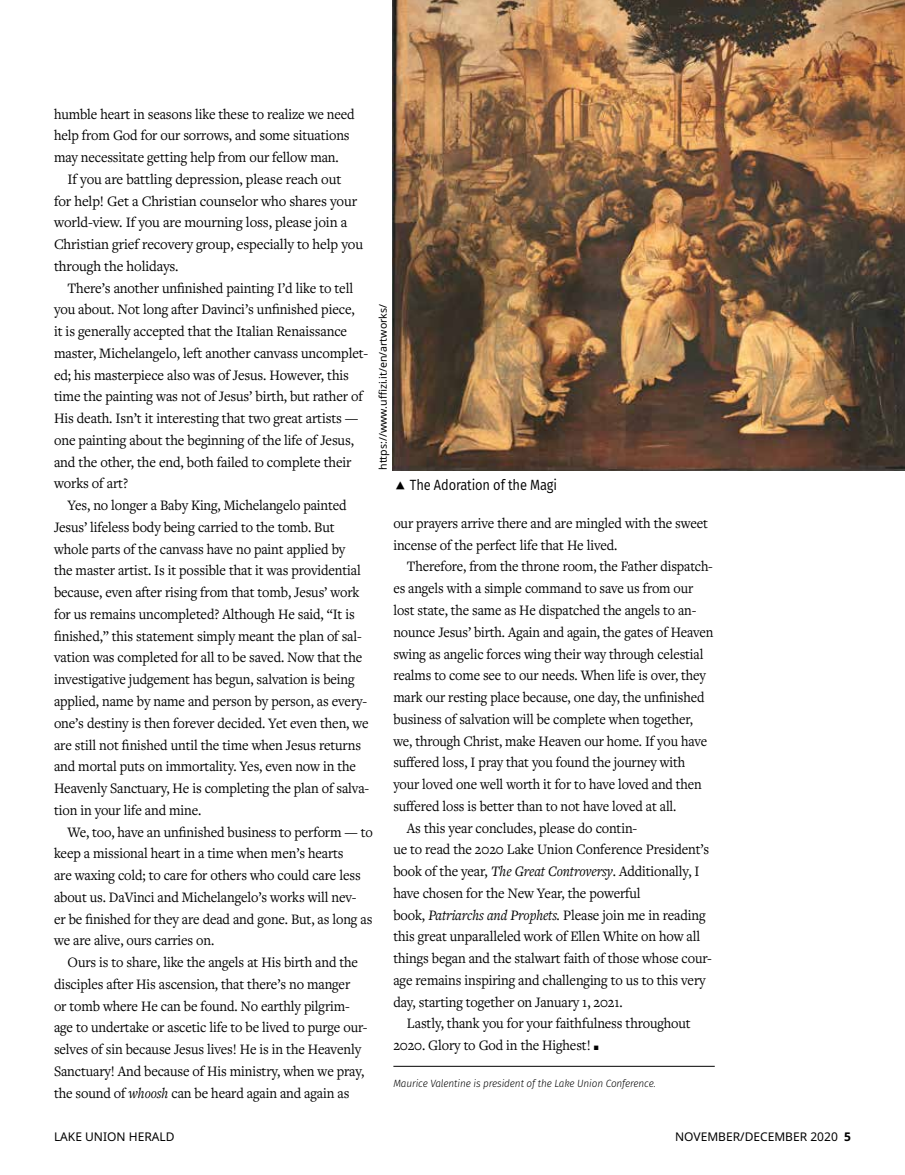
<style>
.page{position:relative;width:905px;height:1175px;background:#fff}
.page>*{position:absolute;margin:0;border:0;box-sizing:border-box;transform-origin:0 0}
.t1{font:15px/21.8px "Freight Text Pro";letter-spacing:-.01em;color:#000;scale:.95 1}
.t2{font:15px "Freight Text Pro";letter-spacing:-.01em;color:#000;scale:.94 1}
.t3{font:15px/21.8px "Freight Text Pro";letter-spacing:-.01em;color:#000;scale:.96 1}
.t4{font:15px/21.8px "Freight Text Pro";letter-spacing:-.01em;color:#000}
.t5{font:14.85px "Fira Sans";letter-spacing:-.01em;color:#000;scale:.87 1}
.t6{font:12px "Noto Sans";color:#000}
.t7{font:10.65px "Noto Sans";color:#000}
.t8{font:italic 300 10.5px "Fira Sans";letter-spacing:-.01em;color:#000;scale:.95 1}
.s1{font-style:italic}
.s2{font-family:"Freight Text Pro"}
.s3{font-size:10.5px}
.s4{font-weight:700}
</style>
<div class="page">
<hr style="left:393px;top:1065px;width:321px;height:1px;background:#000">
<img style="left:393px;top:0;width:511px;height:470px">
<p class="t1" style="left:54px;top:102px;width:318px">humble heart in seasons like these to realize we need help from God for our sorrows, and some situations may necessitate getting help from our fellow man.</p>
<p class="t4" style="left:54px;top:167px;width:310px;text-indent:13px">If you are battling depression, please reach out<br>for help! Get a Christian counselor who shares your world-view. If you are mourning loss, please join a Christian grief recovery group, especially to help you through the holidays.</p>
<p class="t3" style="left:54px;top:276px;width:328px;text-indent:14px">There’s another unfinished painting I’d like to tell you about. Not long after Davinci’s unfinished piece,<br>it is generally accepted that the Italian Renaissance master, Michelangelo, left another canvass uncomplet&shy;ed; his masterpiece also was of Jesus. However, this time the painting was not of Jesus’ birth, but rather of His death. Isn’t it interesting that two great artists — one painting about the beginning of the life of Jesus, and the other, the end, both failed to complete their works of art?</p>
<p class="t1" style="left:54px;top:494px;width:333px;text-indent:13px">Yes, no longer a Baby King, Michelangelo painted Jesus’ lifeless body being carried to the tomb. But whole parts of the canvass have no paint applied by<br>the master artist. Is it possible that it was providential because, even after rising from that tomb, Jesus’ work for us remains uncompleted? Although He said, “It is finished,” this statement simply meant the plan of sal&shy;vation was completed for all to be saved. Now that the investigative judgement has begun, salvation is being applied, name by name and person by person, as every&shy;one’s destiny is then forever decided. Yet even then, we are still not finished until the time when Jesus returns and mortal puts on immortality. Yes, even now in the Heavenly Sanctuary, He is completing the plan of salva&shy;tion in your life and mine.</p>
<p class="t1" style="left:54px;top:820px;width:337px;text-indent:13px">We, too, have an unfinished business to perform — to keep a missional heart in a time when men’s hearts<br>are waxing cold; to care for others who could care less about us. DaVinci and Michelangelo’s works will nev-<br>er be finished for they are dead and gone. But, as long as we are alive, ours carries on.</p>
<p class="t1" style="left:54px;top:950px;width:331px;text-indent:13px">Ours is to share, like the angels at His birth and the disciples after His ascension, that there’s no manger<br>or tomb where He can be found. No earthly pilgrim&shy;age to undertake or ascetic life to be lived to purge our&shy;selves of sin because Jesus lives! He is in the Heavenly Sanctuary! And because of His ministry, when we pray, the sound of <span class="s1">whoosh</span> can be heard again and again as</p>
<p class="t7" style="left:375px;top:470px;width:167px;rotate:-90deg">https://www.uffizi.it/en/artworks/</p>
<p class="t5" style="left:395px;top:474px;width:188px"><span class="s2">E</span> The Adoration of the Magi</p>
<p class="t1" style="left:393px;top:512px;width:333px">our prayers arrive there and are mingled with the sweet incense of the perfect life that He lived.</p>
<p class="t2" style="left:407px;top:557px;width:327px">Therefore, from the throne room, the Father dispatch-</p>
<p class="t2" style="left:393px;top:578px;width:320px">es angels with a simple command to save us from our</p>
<p class="t2" style="left:393px;top:600px;width:324px">lost state, the same as He dispatched the angels to an-</p>
<p class="t2" style="left:393px;top:622px;width:342px">nounce Jesus’ birth. Again and again, the gates of Heaven</p>
<p class="t2" style="left:393px;top:644px;width:331px">swing as angelic forces wing their way through celestial</p>
<p class="t2" style="left:393px;top:665px;width:334px">realms to come see to our needs. When life is over, they</p>
<p class="t2" style="left:393px;top:687px;width:332px">mark our resting place because, one day, the unfinished</p>
<p class="t2" style="left:393px;top:709px;width:320px">business of salvation will be complete when together,</p>
<p class="t2" style="left:393px;top:731px;width:335px">we, through Christ, make Heaven our home. If you have</p>
<p class="t2" style="left:393px;top:752px;width:312px">suffered loss, I pray that you found the journey with</p>
<p class="t2" style="left:393px;top:774px;width:330px">your loved one well worth it for to have loved and then</p>
<p class="t2" style="left:393px;top:796px;width:302px">suffered loss is better than to not have loved at all.</p>
<p class="t1" style="left:407px;top:816px;width:244px">As this year concludes, please do contin-</p>
<p class="t1" style="left:393px;top:838px;width:334px">ue to read the 2020 Lake Union Conference President’s</p>
<p class="t1" style="left:393px;top:860px;width:324px">book of the year, <span class="s1">The Great Controversy</span>. Additionally, I</p>
<p class="t1" style="left:393px;top:881px;width:262px">have chosen for the New Year, the powerful</p>
<p class="t1" style="left:393px;top:903px;width:330px">book, <span class="s1">Patriarchs and Prophets.</span> Please join me in reading</p>
<p class="t1" style="left:393px;top:925px;width:324px">this great unparalleled work of Ellen White on how all</p>
<p class="t1" style="left:393px;top:947px;width:337px">things began and the stalwart faith of those whose cour-</p>
<p class="t1" style="left:393px;top:968px;width:330px">age remains inspiring and challenging to us to this very</p>
<p class="t1" style="left:393px;top:990px;width:243px">day, starting together on January 1, 2021.</p>
<p class="t1" style="left:407px;top:1012px;width:300px">Lastly, thank you for your faithfulness throughout</p>
<p class="t1" style="left:393px;top:1034px;width:217px">2020. Glory to God in the Highest! <span class="s3">P</span></p>
<p class="t8" style="left:393px;top:1075px;width:278px">Maurice Valentine is president of the Lake Union Conference.</p>
<p class="t6" style="left:54px;top:1128px;width:122px">LAKE UNION HERALD</p>
<p class="t6" style="left:675px;top:1128px;width:177px">NOVEMBER/DECEMBER 2020 <span class="s4">5</span></p>
</div>
